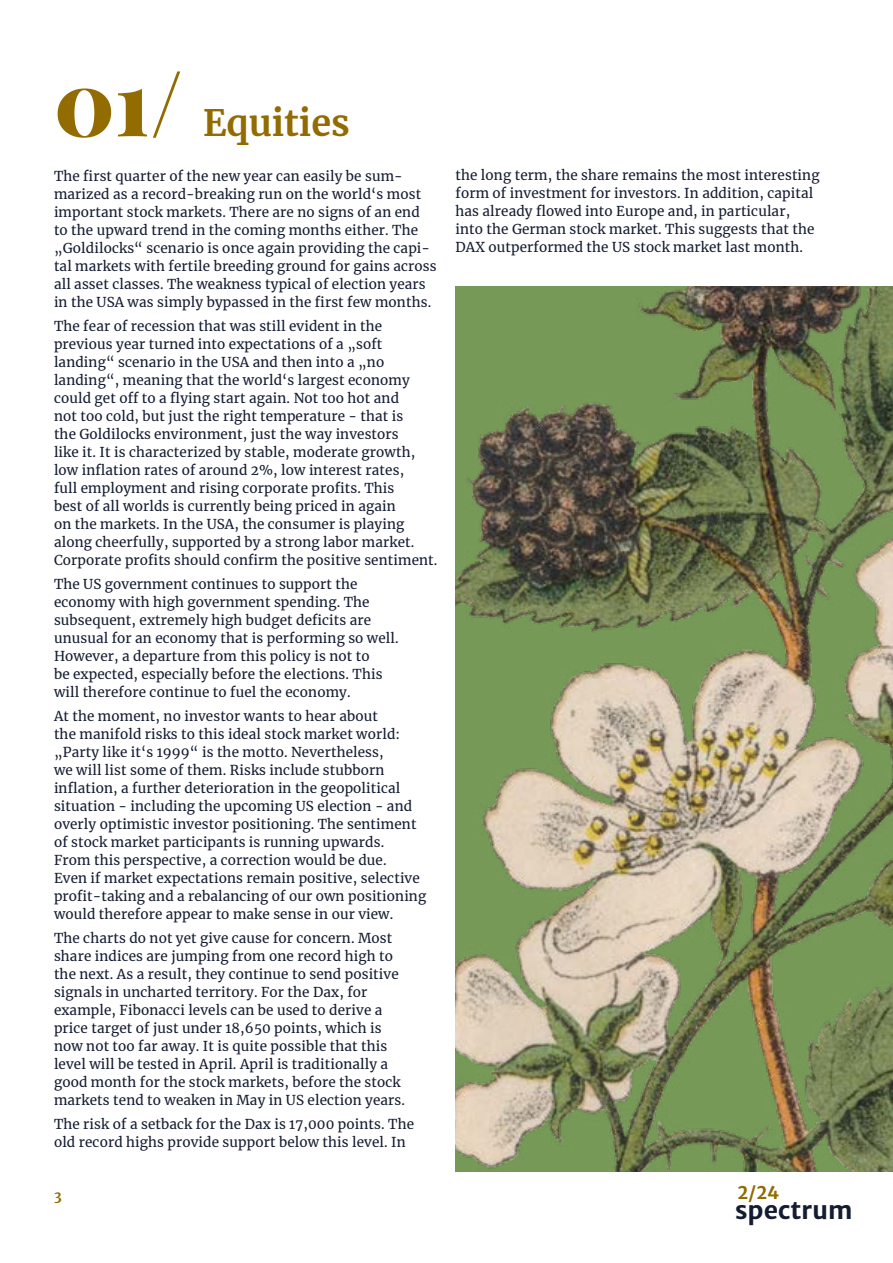
<style>
.page{position:relative;width:893px;height:1263px;background:#fff}
.page>*{position:absolute;margin:0;border:0;box-sizing:border-box;transform-origin:0 0}
.t1{font:900 90px "Playfair Display";color:#926c00}
.t2{font:700 36px "Merriweather";color:#926c00}
.t3{font:700 24.9px "Merriweather Sans";color:#141c31}
.t4{font:700 17.55px "Merriweather Sans";color:#926c00}
.t5{font:13.5px/18px "Merriweather";letter-spacing:.01em;color:#141c31}
.t6{font:700 13.5px "Merriweather";color:#926c00}
</style>
<div class="page">
<img style="left:455px;top:287px;width:438px;height:885px">
<h1 class="t1" style="left:54px;top:32px;width:130px">01/</h1>
<h2 class="t2" style="left:203px;top:98px;width:148px">Equities</h2>
<p class="t5" style="left:54px;top:167px;width:384px">The first quarter of the new year can easily be sum&shy;marized as a record-breaking run on the world‘s most important stock markets. There are no signs of an end to the upward trend in the coming months either. The „Goldilocks“ scenario is once again providing the capi&shy;tal markets with fertile breeding ground for gains across all asset classes. The weakness typical of election years in the USA was simply bypassed in the first few months.</p>
<p class="t5" style="left:54px;top:317px;width:385px">The fear of recession that was still evident in the previous year turned into expectations of a „soft landing“ scenario in the USA and then into a „no landing“, meaning that the world‘s largest economy could get off to a flying start again. Not too hot and<br>not too cold, but just the right temperature - that is<br>the Goldilocks environment, just the way investors<br>like it. It is characterized by stable, moderate growth, low inflation rates of around 2%, low interest rates,<br>full employment and rising corporate profits. This<br>best of all worlds is currently being priced in again<br>on the markets. In the USA, the consumer is playing along cheerfully, supported by a strong labor market.<br>Corporate profits should confirm the positive sentiment.</p>
<p class="t5" style="left:54px;top:575px;width:346px">The US government continues to support the economy with high government spending. The subsequent, extremely high budget deficits are unusual for an economy that is performing so well.<br>However, a departure from this policy is not to<br>be expected, especially before the elections. This will therefore continue to fuel the economy.</p>
<p class="t5" style="left:54px;top:707px;width:374px">At the moment, no investor wants to hear about<br>the manifold risks to this ideal stock market world: „Party like it‘s 1999“ is the motto. Nevertheless,<br>we will list some of them. Risks include stubborn inflation, a further deterioration in the geopolitical situation - including the upcoming US election - and overly optimistic investor positioning. The sentiment of stock market participants is running upwards.<br>From this perspective, a correction would be due.<br>Even if market expectations remain positive, selective profit-taking and a rebalancing of our own positioning would therefore appear to make sense in our view.</p>
<p class="t5" style="left:54px;top:929px;width:353px">The charts do not yet give cause for concern. Most share indices are jumping from one record high to the next. As a result, they continue to send positive signals in uncharted territory. For the Dax, for example, Fibonacci levels can be used to derive a price target of just under 18,650 points, which is now not too far away. It is quite possible that this level will be tested in April. April is traditionally a good month for the stock markets, before the stock markets tend to weaken in May in US election years.</p>
<p class="t5" style="left:54px;top:1115px;width:362px">The risk of a setback for the Dax is 17,000 points. The old record highs provide support below this level. In</p>
<p class="t5" style="left:455px;top:166px;width:366px">the long term, the share remains the most interesting form of investment for investors. In addition, capital has already flowed into Europe and, in particular, into the German stock market. This suggests that the DAX outperformed the US stock market last month.</p>
<p class="t6" style="left:54px;top:1186px;width:9px">3</p>
<p class="t4" style="left:737px;top:1177px;width:43px">2/24</p>
<h3 class="t3" style="left:735px;top:1187px;width:119px">spectrum</h3>
</div>
